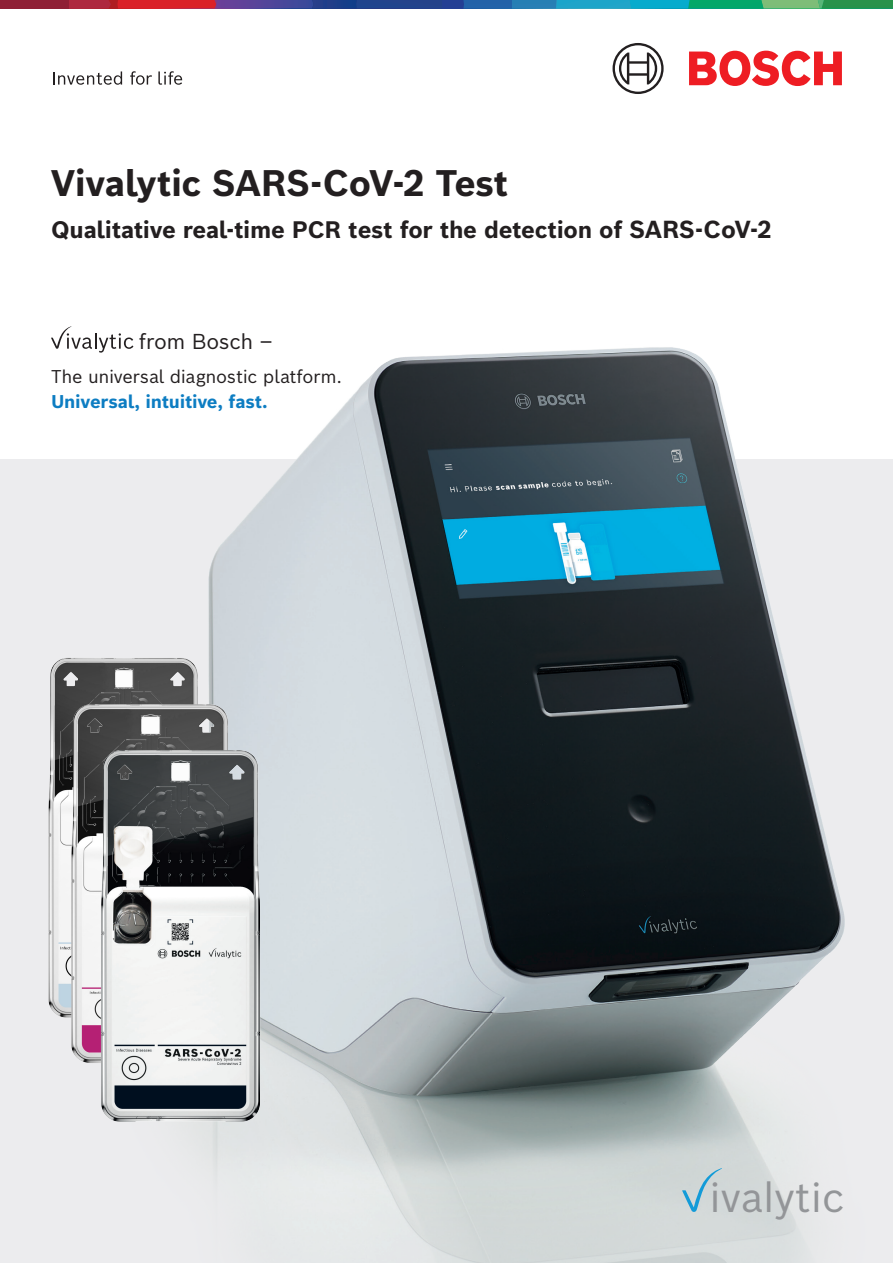
<style>
.page{position:relative;width:893px;height:1263px;background:#fff}
.page>*{position:absolute;margin:0;border:0;box-sizing:border-box;transform-origin:0 0}
.t1{font:40.8px "Bosch Sans";color:#939598}
.Headline_24pt{font:700 36px "Bosch Sans";letter-spacing:-.015em;color:#231f20}
.Headline_24pt-2{font:700 23.25px "Bosch Sans";letter-spacing:-.015em;color:#231f20}
.Headline_16pt{font:21px "Bosch Sans";letter-spacing:-.02em;color:#231f20}
.Headline_16pt-2{font:18px/25.5px "Bosch Sans";letter-spacing:-.02em;color:#231f20}
.s1{font-size:24px}
.s2{font-weight:700;color:#0d7dc2}
</style>
<div class="page">
<img style="left:0;top:339px;width:893px;height:924px">
<div style="left:0;top:570px;width:223px;height:462px;background:#ececee"></div>
<img style="left:39px;top:627px;width:227px;height:482px">
<img style="left:94px;top:669px;width:185px;height:464px">
<svg style="left:682px;top:1168px;width:40px;height:44px"></svg>
<div style="left:0;top:0;width:69px;height:9px;background:#8f1f35"></div>
<svg style="left:69px;top:0;width:824px;height:9px"></svg>
<svg style="left:51px;top:326px;width:82px;height:27px"></svg>
<svg style="left:689px;top:51px;width:153px;height:35px"></svg>
<svg style="left:612px;top:43px;width:52px;height:51px"></svg>
<svg style="left:53px;top:71px;width:69px;height:14px"></svg>
<svg style="left:130px;top:71px;width:22px;height:14px"></svg>
<svg style="left:158px;top:71px;width:24px;height:14px"></svg>
<p class="Headline_24pt" style="left:51px;top:152px;width:459px">Vivalytic SARS-CoV-2 Test</p>
<p class="Headline_24pt-2" style="left:51px;top:210px;width:722px">Qualitative real-time PCR test for the detection of <span class="s1">SARS-CoV-2</span></p>
<p class="Headline_16pt" style="left:139px;top:323px;width:135px">from Bosch –</p>
<p class="Headline_16pt-2" style="left:51px;top:362px;width:293px">The universal diagnostic platform.<br><span class="s2">Universal, intuitive, fast.</span></p>
<p class="t1" style="left:709px;top:1167px;width:136px">ivalytic</p>
</div>
